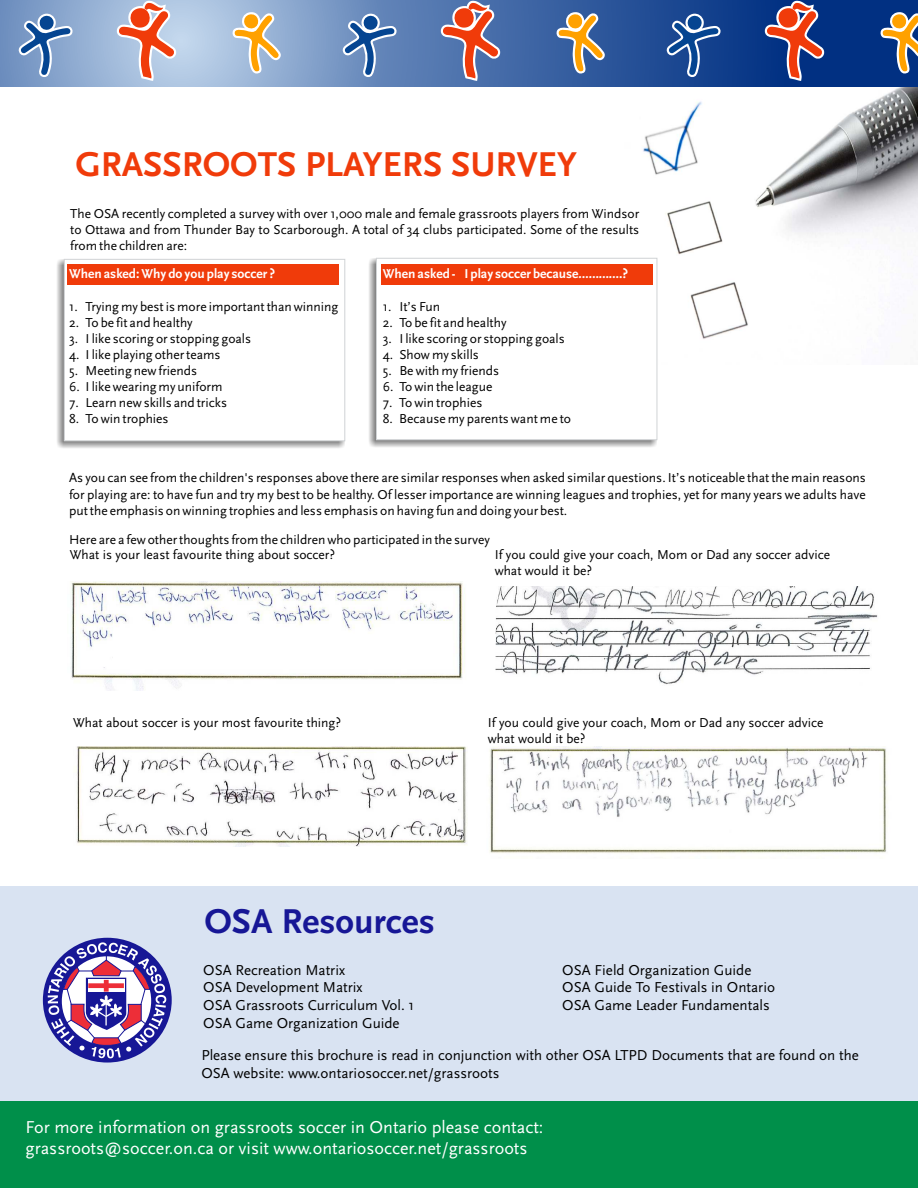
<style>
.page{position:relative;width:918px;height:1188px;background:#fff}
.page>*{position:absolute;margin:0;border:0;box-sizing:border-box;transform-origin:0 0}
.t1{font:700 36px "Scala Sans LF";color:#f03b0a}
.t2{font:700 36px "Scala Sans LF";color:#171796}
.t3{font:18px/21.5px "Scala Sans";color:#fff}
.t4{font:15px/31.3px "Scala Sans";color:#000}
.t5{font:13.5px/16px "Scala Sans";color:#000;text-align:justify}
.t6{font:700 13.5px "Scala Sans LF";color:#fff}
</style>
<div class="page">
<img style="left:607px;top:86px;width:311px;height:253px">
<div style="left:368px;top:258px;width:289px;height:190px;background:#000;opacity:.49"></div>
<svg style="left:376px;top:257px;width:282px;height:184px"></svg>
<div style="left:56px;top:259px;width:289px;height:190px;background:#000;opacity:.49"></div>
<svg style="left:63px;top:259px;width:283px;height:183px"></svg>
<div style="left:0;top:886px;width:918px;height:222px;background:#d9e3f2"></div>
<div style="left:0;top:1101px;width:918px;height:87px;background:#008f4a"></div>
<svg style="left:0;top:0;width:918px;height:86px;background:#5679b1"></svg>
<svg style="left:18px;top:0;width:263px;height:81px;background:#abb2c4"></svg>
<svg style="left:342px;top:0;width:263px;height:81px;background:#6a7aa1"></svg>
<svg style="left:666px;top:0;width:252px;height:81px;background:#354c83"></svg>
<div style="left:43px;top:938px;width:129px;height:125px;background:#171796;border-radius:50%"></div>
<svg style="left:48px;top:942px;width:118px;height:116px"></svg>
<img style="left:71px;top:581px;width:394px;height:110px">
<img style="left:495px;top:586px;width:383px;height:99px">
<img style="left:76px;top:747px;width:391px;height:100px">
<img style="left:489px;top:747px;width:398px;height:107px">
<div style="left:67px;top:265px;width:272px;height:20px;background:#f03b0a"></div>
<div style="left:381px;top:264px;width:271px;height:21px;background:#f03b0a"></div>
<h1 class="t1" style="left:75px;top:150px;width:503px">GRASSROOTS PLAYERS SURVEY</h1>
<p class="t5" style="left:70px;top:206px;width:570px">The OSA recently completed a survey with over 1,000 male and female grassroots players from Windsor to Ottawa and from Thunder Bay to Scarborough. A total of 34 clubs participated. Some of the results from the children are:</p>
<p class="t6" style="left:69px;top:269px;width:207px">When asked: Why do you play soccer ?</p>
<p class="t6" style="left:383px;top:269px;width:247px">When asked - I play soccer because………….?</p>
<p class="t5" style="left:69px;top:299px;width:271px">1. Trying my best is more important than winning</p>
<p class="t5" style="left:383px;top:299px;width:59px">1. It’s Fun</p>
<p class="t5" style="left:69px;top:316px;width:125px">2. To be fit and healthy</p>
<p class="t5" style="left:383px;top:316px;width:125px">2. To be fit and healthy</p>
<p class="t5" style="left:69px;top:332px;width:184px">3. I like scoring or stopping goals</p>
<p class="t5" style="left:383px;top:332px;width:184px">3. I like scoring or stopping goals</p>
<p class="t5" style="left:69px;top:348px;width:153px">4. I like playing other teams</p>
<p class="t5" style="left:383px;top:348px;width:98px">4. Show my skills</p>
<p class="t5" style="left:69px;top:364px;width:130px">5. Meeting new friends</p>
<p class="t5" style="left:383px;top:364px;width:118px">5. Be with my friends</p>
<p class="t5" style="left:69px;top:380px;width:155px">6. I like wearing my uniform</p>
<p class="t5" style="left:383px;top:380px;width:111px">6. To win the league</p>
<p class="t5" style="left:69px;top:396px;width:159px">7. Learn new skills and tricks</p>
<p class="t5" style="left:383px;top:396px;width:101px">7. To win trophies</p>
<p class="t5" style="left:69px;top:412px;width:101px">8. To win trophies</p>
<p class="t5" style="left:383px;top:412px;width:190px">8. Because my parents want me to</p>
<p class="t5" style="left:69px;top:471px;width:798px">As you can see from the children's responses above there are similar responses when asked similar questions. It’s noticeable that the main reasons for playing are: to have fun and try my best to be healthy. Of lesser importance are winning leagues and trophies, yet for many years we adults have put the emphasis on winning trophies and less emphasis on having fun and doing your best.</p>
<p class="t5" style="left:69px;top:532px;width:422px">Here are a few other thoughts from the children who participated in the survey</p>
<p class="t5" style="left:70px;top:547px;width:267px">What is your least favourite thing about soccer?</p>
<p class="t5" style="left:495px;top:547px;width:337px">If you could give your coach, Mom or Dad any soccer advice what would it be?</p>
<p class="t5" style="left:73px;top:716px;width:269px">What about soccer is your most favourite thing?</p>
<p class="t5" style="left:488px;top:716px;width:337px">If you could give your coach, Mom or Dad any soccer advice what would it be?</p>
<h1 class="t2" style="left:204px;top:907px;width:232px">OSA Resources</h1>
<p class="t4" style="left:203px;top:955px;width:143px">OSA Recreation Matrix</p>
<p class="t4" style="left:562px;top:955px;width:191px">OSA Field Organization Guide</p>
<p class="t4" style="left:203px;top:973px;width:161px">OSA Development Matrix</p>
<p class="t4" style="left:562px;top:973px;width:214px">OSA Guide To Festivals in Ontario</p>
<p class="t4" style="left:203px;top:991px;width:213px">OSA Grassroots Curriculum Vol. 1</p>
<p class="t4" style="left:562px;top:991px;width:209px">OSA Game Leader Fundamentals</p>
<p class="t4" style="left:201px;top:1009px;width:659px">OSA Game Organization Guide<br>Please ensure this brochure is read in conjunction with other OSA LTPD Documents that are found on the</p>
<p class="t4" style="left:201px;top:1058px;width:300px">OSA website: www.ontariosoccer.net/grassroots</p>
<h2 class="t3" style="left:26px;top:1118px;width:519px">For more information on grassroots soccer in Ontario please contact: grassroots@soccer.on.ca or visit www.ontariosoccer.net/grassroots</h2>
</div>
